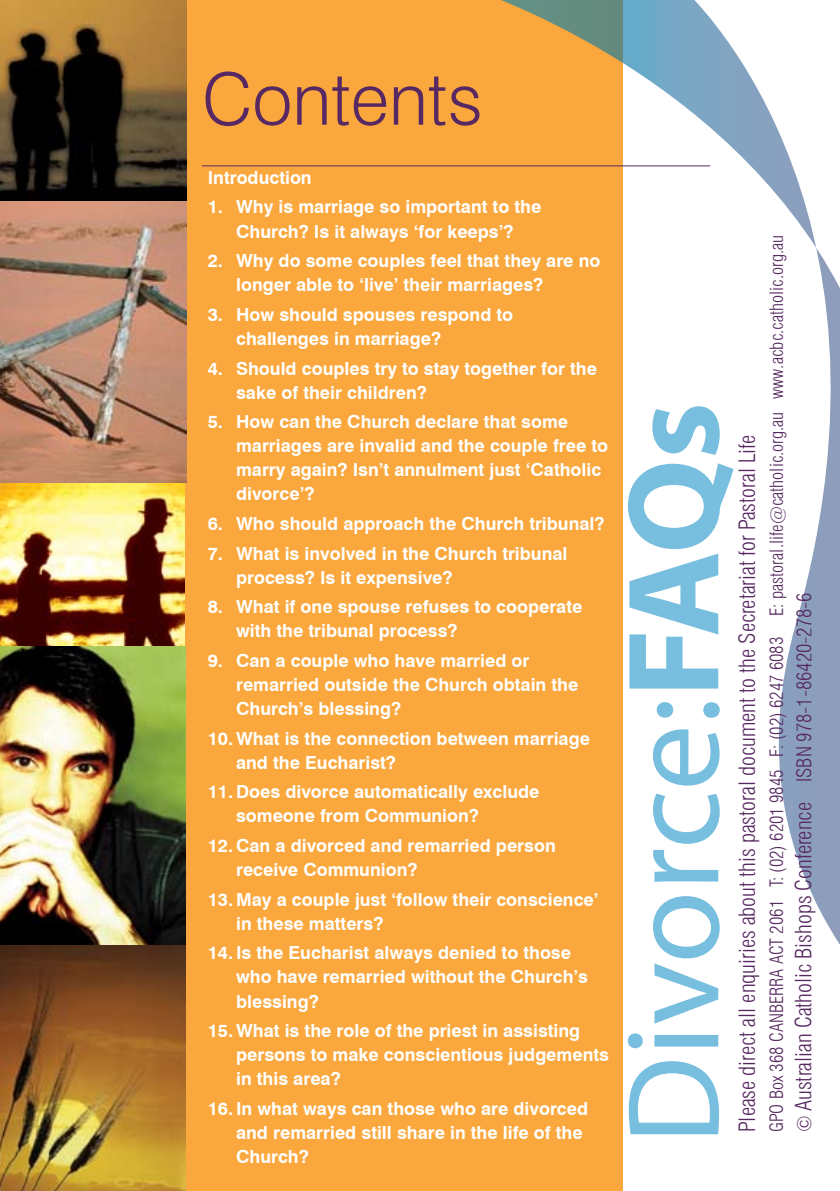
<style>
.page{position:relative;width:840px;height:1191px;background:#fff}
.page>*{position:absolute;margin:0;border:0;box-sizing:border-box;transform-origin:0 0}
.t1{font:300 72px "Swiss 721 BT";color:#572861}
.t2{font:300 condensed 22px "Swiss 721 BT";color:#572861}
.t3{font:700 18px/24px "Swiss 721 BT";color:#fff}
.t4{font:300 condensed 18px "Swiss 721 BT";color:#572861}
.s1{font-size:20px}
</style>
<div class="page">
<img style="left:0;top:482px;width:185px;height:164px">
<div style="left:185px;top:0;width:437px;height:1191px;background:#faa83d"></div>
<svg style="left:839px;top:288px;width:1px;height:657px"></svg>
<svg style="left:469px;top:0;width:370px;height:944px"></svg>
<svg style="left:627px;top:406px;width:106px;height:728px"></svg>
<img style="left:0;top:0;width:186px;height:482px">
<img style="left:0;top:646px;width:185px;height:545px">
<hr style="left:202px;top:165px;width:507px;height:1px;background:#572861">
<h1 class="t1" style="left:202px;top:55px;width:282px">Contents</h1>
<p class="t3" style="left:207px;top:165px;width:105px">Introduction</p>
<p class="t3" style="left:207px;top:195px;width:335px;text-align:center">1. Why is marriage so important to the<br>Church? Is it always ‘for keeps’?</p>
<p class="t3" style="left:236px;top:249px;width:365px;text-indent:-28px">2. Why do some couples feel that they are no longer able to ‘live’ their marriages?</p>
<p class="t3" style="left:236px;top:302px;width:278px;text-indent:-28px">3. How should spouses respond to challenges in marriage?</p>
<p class="t3" style="left:236px;top:356px;width:362px;text-indent:-28px">4. Should couples try to stay together for the sake of their children?</p>
<p class="t3" style="left:236px;top:410px;width:373px;text-indent:-28px">5. How can the Church declare that some marriages are invalid and the couple free to marry again? Isn’t annulment just ‘Catholic divorce’?</p>
<p class="t3" style="left:207px;top:511px;width:398px">6. Who should approach the Church tribunal?</p>
<p class="t3" style="left:236px;top:541px;width:333px;text-indent:-28px">7. What is involved in the Church tribunal process? Is it expensive?</p>
<p class="t3" style="left:236px;top:595px;width:347px;text-indent:-28px">8. What if one spouse refuses to cooperate with the tribunal process?</p>
<p class="t3" style="left:236px;top:648px;width:343px;text-indent:-28px">9. Can a couple who have married or remarried outside the Church obtain the<br>Church’s blessing?</p>
<p class="t3" style="left:236px;top:726px;width:355px;text-indent:-28px">10. What is the connection between marriage and the Eucharist?</p>
<p class="t3" style="left:236px;top:780px;width:305px;text-indent:-28px">11. Does divorce automatically exclude someone from Communion?</p>
<p class="t3" style="left:236px;top:833px;width:321px;text-indent:-28px">12. Can a divorced and remarried person receive Communion?</p>
<p class="t3" style="left:236px;top:887px;width:364px;text-indent:-28px">13. May a couple just ‘follow their conscience’ in these matters?</p>
<p class="t3" style="left:236px;top:940px;width:353px;text-indent:-28px">14. Is the Eucharist always denied to those who have remarried without the Church’s blessing?</p>
<p class="t3" style="left:236px;top:1018px;width:374px;text-indent:-28px">15. What is the role of the priest in assisting persons to make conscientious judgements in this area?</p>
<p class="t3" style="left:236px;top:1096px;width:353px;text-indent:-28px">16. In what ways can those who are divorced and remarried still share in the life of the<br>Church?</p>
<p class="t2" style="left:733px;top:1132px;width:699px;rotate:-90deg">Please direct all enquiries about this pastoral document to the Secretariat for Pastoral Life</p>
<p class="t4" style="left:765px;top:1132px;width:899px;rotate:-90deg">GPO Box 368 CANBERRA ACT 2061 T: (02) 6201 9845 F: (02) 6247 6083 E: pastoral.life@catholic.org.au www.acbc.catholic.org.au</p>
<p class="t2" style="left:789px;top:1132px;width:541px;rotate:-90deg"><span class="s1">©</span> Australian Catholic Bishops Conference <span class="s1">ISBN 978-1-86420-278-6</span></p>
</div>
